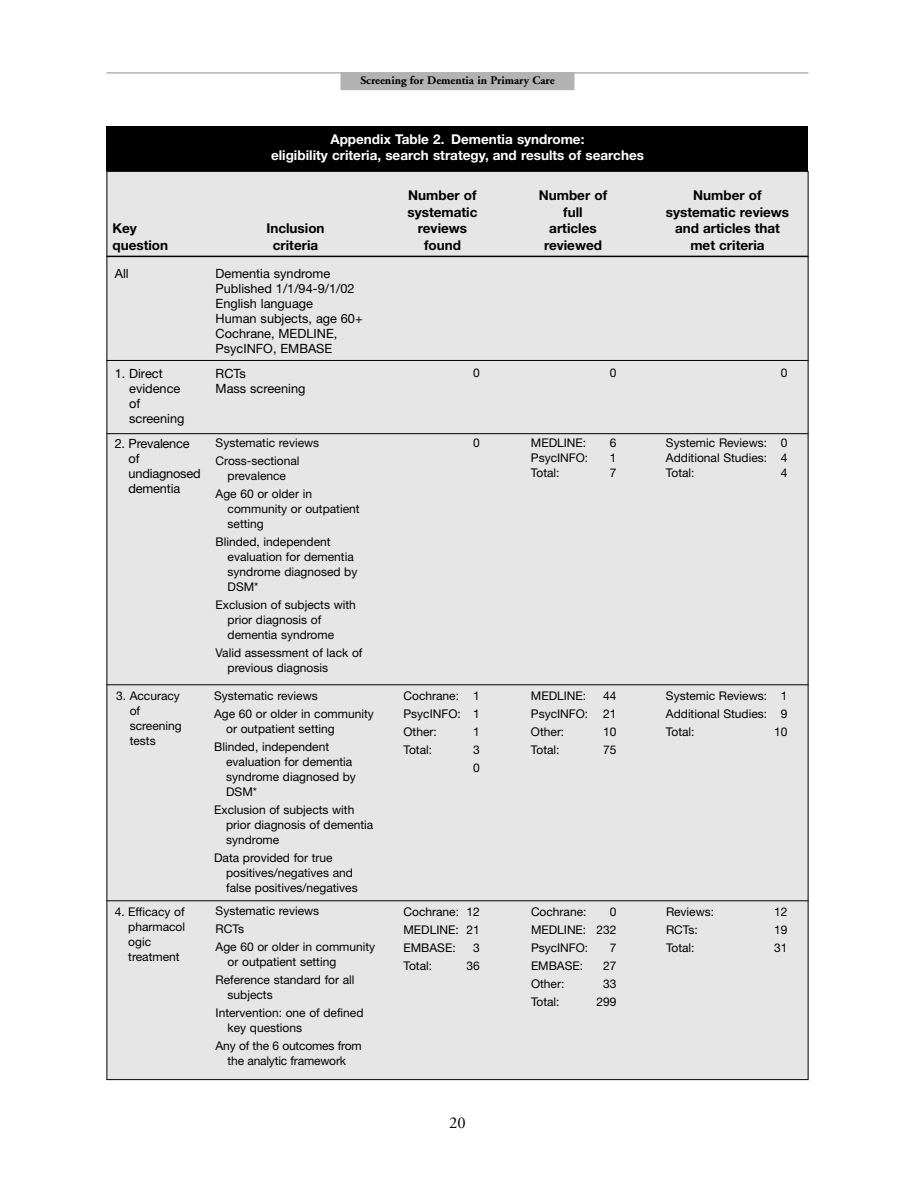
<style>
.page{position:relative;width:918px;height:1188px;background:#fff}
.page>*{position:absolute;margin:0;border:0;box-sizing:border-box;transform-origin:0 0}
.t1{font:16.5px "Adobe Garamond";color:#000}
.t2{font:700 13.5px "Helvetica Neue";color:#000}
.t3{font:700 13.5px/16.5px "Helvetica Neue";color:#fff;text-align:center}
.t4{font:12.75px/15px "Helvetica Neue";color:#000}
.t5{font:12px/15px "Helvetica Neue";color:#000}
.t6{font:700 11.7px "Adobe Garamond";color:#000}
</style>
<div class="page">
<div style="left:107px;top:172px;width:701px;height:907px;background:#e6e6e6"></div>
<hr style="left:106px;top:72px;width:702px;height:2px;background:#b3b3b3">
<div style="left:340px;top:72px;width:234px;height:18px;background:#b3b3b3"></div>
<hr style="left:106px;top:256px;width:702px;height:1px;background:#000">
<hr style="left:106px;top:360px;width:702px;height:1px;background:#000">
<hr style="left:106px;top:433px;width:702px;height:1px;background:#000">
<hr style="left:106px;top:684px;width:702px;height:1px;background:#000">
<hr style="left:106px;top:900px;width:702px;height:1px;background:#000">
<div style="left:106px;top:126px;width:702px;height:45px;background:#000"></div>
<p class="t6" style="left:360px;top:76px;width:196px">Screening for Dementia in Primary Care</p>
<p class="t3" style="left:271px;top:132px;width:374px">Appendix Table 2. Dementia syndrome:<br>eligibility criteria, search strategy, and results of searches</p>
<p class="t2" style="left:408px;top:190px;width:70px">Number of</p>
<p class="t2" style="left:539px;top:190px;width:70px">Number of</p>
<p class="t2" style="left:693px;top:190px;width:70px">Number of</p>
<p class="t2" style="left:408px;top:207px;width:71px">systematic</p>
<p class="t2" style="left:563px;top:207px;width:21px">full</p>
<p class="t2" style="left:666px;top:207px;width:125px">systematic reviews</p>
<p class="t2" style="left:113px;top:223px;width:26px">Key</p>
<p class="t2" style="left:266px;top:223px;width:60px">Inclusion</p>
<p class="t2" style="left:418px;top:223px;width:51px">reviews</p>
<p class="t2" style="left:549px;top:223px;width:49px">articles</p>
<p class="t2" style="left:675px;top:223px;width:106px">and articles that</p>
<p class="t2" style="left:112px;top:240px;width:57px">question</p>
<p class="t2" style="left:273px;top:240px;width:47px">criteria</p>
<p class="t2" style="left:424px;top:240px;width:38px">found</p>
<p class="t2" style="left:544px;top:240px;width:59px">reviewed</p>
<p class="t2" style="left:690px;top:240px;width:76px">met criteria</p>
<p class="t4" style="left:115px;top:267px;width:15px">All</p>
<p class="t4" style="left:216px;top:267px;width:149px">Dementia syndrome<br>Published 1/1/94-9/1/02<br>English language<br>Human subjects, age 60+<br>Cochrane, MEDLINE,<br>PsycINFO, EMBASE</p>
<p class="t4" style="left:129px;top:367px;width:57px;text-indent:-14px">1. Direct evidence of screening</p>
<p class="t4" style="left:216px;top:367px;width:91px">RCTs<br>Mass screening</p>
<p class="t5" style="left:473px;top:367px;width:8px">0</p>
<p class="t5" style="left:610px;top:367px;width:8px">0</p>
<p class="t5" style="left:781px;top:367px;width:8px">0</p>
<p class="t4" style="left:129px;top:437px;width:73px;text-indent:-14px">2. Prevalence of undiagnosed dementia</p>
<p class="t5" style="left:216px;top:435px;width:105px;line-height:18px">Systematic reviews<br>Cross-sectional</p>
<p class="t5" style="left:666px;top:437px;width:123px;text-align:justify">Systemic Reviews: 0<br>Additional Studies: 4<br>Total:</p>
<p class="t5" style="left:473px;top:437px;width:8px">0</p>
<p class="t5" style="left:531px;top:437px;width:57px">MEDLINE:</p>
<p class="t5" style="left:610px;top:437px;width:8px">6</p>
<p class="t5" style="left:531px;top:452px;width:59px">PsycINFO:</p>
<p class="t5" style="left:610px;top:452px;width:8px">1</p>
<p class="t5" style="left:531px;top:467px;width:30px">Total:</p>
<p class="t5" style="left:610px;top:467px;width:8px">7</p>
<p class="t5" style="left:781px;top:467px;width:8px">4</p>
<p class="t5" style="left:216px;top:468px;width:98px;line-height:18px;text-indent:12px">prevalence<br>Age 60 or older in</p>
<p class="t5" style="left:228px;top:503px;width:134px">community or outpatient setting</p>
<p class="t5" style="left:228px;top:536px;width:131px;text-indent:-12px">Blinded, independent evaluation for dementia syndrome diagnosed by<br>DSM*</p>
<p class="t5" style="left:228px;top:599px;width:130px;text-indent:-12px">Exclusion of subjects with prior diagnosis of dementia syndrome</p>
<p class="t5" style="left:228px;top:647px;width:136px;text-indent:-12px">Valid assessment of lack of previous diagnosis</p>
<p class="t5" style="left:130px;top:690px;width:54px;text-indent:-14px">3. Accuracy of screening tests</p>
<p class="t5" style="left:214px;top:688px;width:161px;line-height:18px">Systematic reviews<br>Age 60 or older in community</p>
<p class="t5" style="left:214px;top:721px;width:122px;line-height:18px;text-indent:12px">or outpatient setting<br>Blinded, independent</p>
<p class="t5" style="left:226px;top:756px;width:131px">evaluation for dementia syndrome diagnosed by<br>DSM*</p>
<p class="t5" style="left:226px;top:804px;width:149px;text-indent:-12px">Exclusion of subjects with prior diagnosis of dementia syndrome</p>
<p class="t5" style="left:226px;top:852px;width:133px;text-indent:-12px">Data provided for true positives/negatives and false positives/negatives</p>
<p class="t5" style="left:128px;top:905px;width:58px;text-indent:-14px">4. Efficacy of pharmacol ogic treatment</p>
<p class="t5" style="left:216px;top:902px;width:161px;line-height:18px">Systematic reviews<br>RCTs<br>Age 60 or older in community</p>
<p class="t5" style="left:216px;top:953px;width:140px;line-height:18px;text-align:center">or outpatient setting<br>Reference standard for all</p>
<p class="t5" style="left:216px;top:986px;width:149px;line-height:18px;text-indent:12px">subjects<br>Intervention: one of defined</p>
<p class="t5" style="left:216px;top:1019px;width:148px;line-height:18px;text-indent:12px">key questions<br>Any of the 6 outcomes from</p>
<p class="t5" style="left:228px;top:1054px;width:120px">the analytic framework</p>
<p class="t5" style="left:403px;top:688px;width:78px;line-height:18px;text-align:justify">Cochrane: 1<br>PsycINFO: 1<br>Other:</p>
<p class="t5" style="left:473px;top:726px;width:8px">1</p>
<p class="t5" style="left:403px;top:744px;width:30px">Total:</p>
<p class="t5" style="left:473px;top:742px;width:8px;line-height:18px">3<br>0</p>
<p class="t5" style="left:404px;top:904px;width:78px;line-height:18px;text-align:justify">Cochrane: 12<br>MEDLINE: 21<br>EMBASE:</p>
<p class="t5" style="left:473px;top:941px;width:8px">3</p>
<p class="t5" style="left:404px;top:959px;width:30px">Total:</p>
<p class="t5" style="left:467px;top:959px;width:15px">36</p>
<h1 class="t1" style="left:449px;top:1116px;width:18px">20</h1>
<p class="t5" style="left:531px;top:690px;width:57px">MEDLINE:</p>
<p class="t5" style="left:531px;top:688px;width:87px;line-height:18px;text-align:justify;text-indent:72px">44<br>PsycINFO: 21<br>Other:</p>
<p class="t5" style="left:603px;top:726px;width:15px">10</p>
<p class="t5" style="left:666px;top:688px;width:123px;line-height:18px;text-align:justify">Systemic Reviews: 1<br>Additional Studies: 9<br>Total:</p>
<p class="t5" style="left:774px;top:726px;width:15px">10</p>
<p class="t5" style="left:531px;top:744px;width:30px">Total:</p>
<p class="t5" style="left:603px;top:744px;width:15px">75</p>
<p class="t5" style="left:531px;top:905px;width:57px">Cochrane:</p>
<p class="t5" style="left:531px;top:904px;width:87px;line-height:18px;text-align:justify;text-indent:79px">0<br>MEDLINE: 232<br>PsycINFO:</p>
<p class="t5" style="left:610px;top:941px;width:8px">7</p>
<p class="t5" style="left:531px;top:959px;width:54px">EMBASE:</p>
<p class="t5" style="left:603px;top:959px;width:15px">27</p>
<p class="t5" style="left:531px;top:977px;width:35px">Other:</p>
<p class="t5" style="left:603px;top:977px;width:15px">33</p>
<p class="t5" style="left:531px;top:995px;width:30px">Total:</p>
<p class="t5" style="left:596px;top:995px;width:22px">299</p>
<p class="t5" style="left:666px;top:905px;width:50px">Reviews:</p>
<p class="t5" style="left:774px;top:905px;width:15px">12</p>
<p class="t5" style="left:666px;top:923px;width:33px">RCTs:</p>
<p class="t5" style="left:774px;top:923px;width:15px">19</p>
<p class="t5" style="left:666px;top:941px;width:30px">Total:</p>
<p class="t5" style="left:774px;top:941px;width:15px">31</p>
</div>
